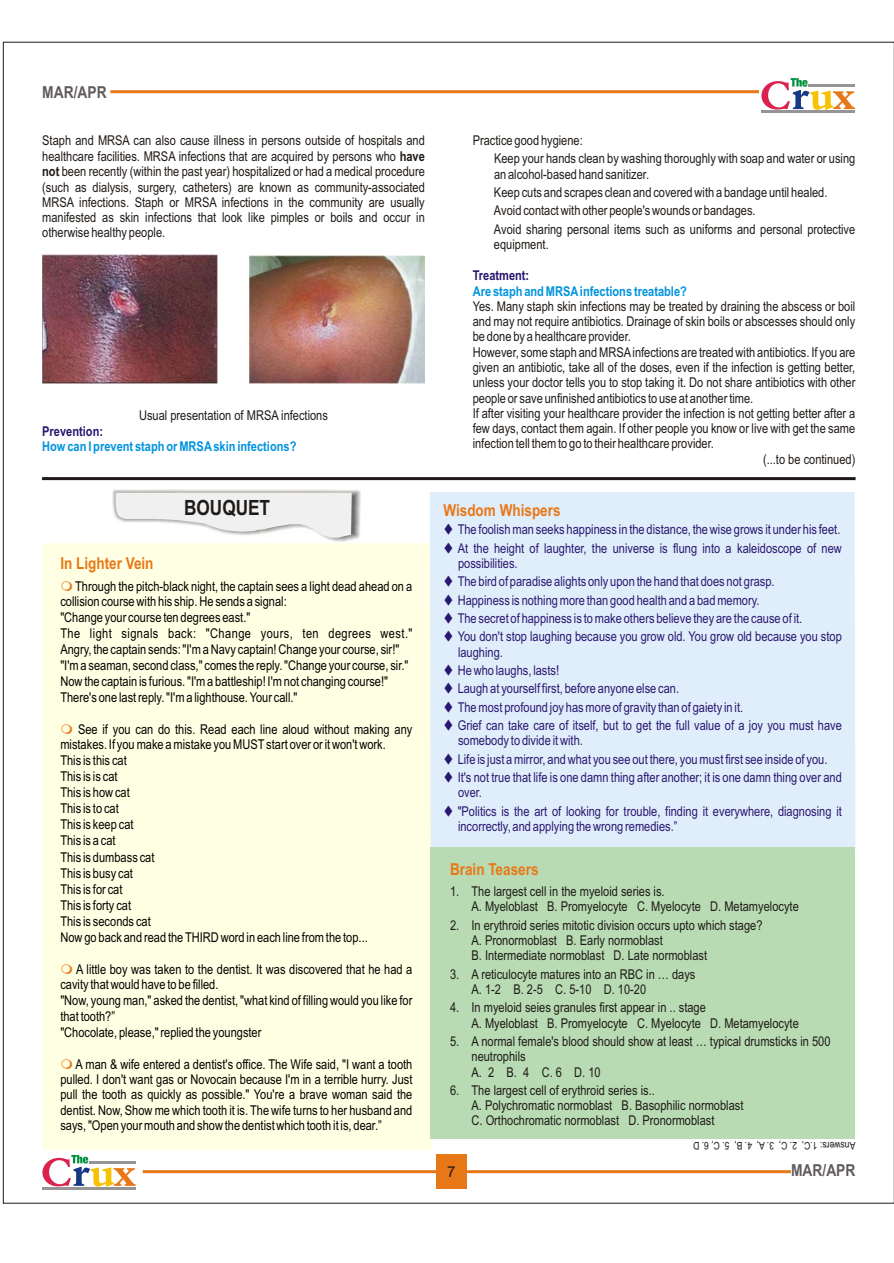
<style>
.page{position:relative;width:894px;height:1263px;background:#fff}
.page>*{position:absolute;margin:0;border:0;box-sizing:border-box;transform-origin:0 0}
.t1{font:700 21px "Arial Narrow";color:#1f1a17}
.t2{font:700 16.5px "Arial Narrow";color:#e87817}
.t3{font:700 16.5px "Arial Narrow";color:#615c5c}
.t4{font:15px "Arial";color:#1f1a17}
.t5{font:13.5px/15.3px "Arial Narrow";color:#1f1a17}
.t6{font:13.5px/16px "Arial Narrow";color:#000}
.t7{font:13.5px/15.3px "Arial Narrow";color:#291770}
.t8{font:700 13.5px "Arial Narrow";color:#0094de}
.t9{font:700 13.5px "Arial Narrow";color:#291770}
.t10{font:10.5px "Arial Narrow";color:#1f1a17}
.s1{font-weight:700}
</style>
<div class="page">
<div style="left:436px;top:1155px;width:30px;height:34px;background:#e87817"></div>
<hr style="left:143px;top:1170px;width:294px;height:3px;background:#e87817">
<hr style="left:459px;top:1170px;width:332px;height:3px;background:#e87817">
<hr style="left:42px;top:1188px;width:94px;height:2px;background:#969494">
<svg style="left:42px;top:1155px;width:94px;height:32px"></svg>
<hr style="left:89px;top:1161px;width:47px;height:2px;background:#969494">
<hr style="left:110px;top:90px;width:649px;height:3px;background:#e87817">
<hr style="left:761px;top:111px;width:94px;height:2px;background:#969494">
<svg style="left:761px;top:78px;width:94px;height:32px"></svg>
<hr style="left:809px;top:84px;width:46px;height:3px;background:#969494">
<img style="left:112px;top:489px;width:249px;height:52px">
<svg style="left:116px;top:493px;width:236px;height:45px"></svg>
<div style="left:42px;top:543px;width:389px;height:607px;background:#ffffe3"></div>
<div style="left:430px;top:492px;width:425px;height:357px;background:#e0edfa"></div>
<div style="left:431px;top:848px;width:424px;height:291px;background:#b8dbb3"></div>
<hr style="left:42px;top:477px;width:814px;height:3px;background:#1f1a17">
<img style="left:42px;top:255px;width:176px;height:128px">
<img style="left:250px;top:255px;width:175px;height:129px">
<p class="t3" style="left:42px;top:86px;width:66px">MAR/APR</p>
<p class="t5" style="left:42px;top:134px;width:384px;text-align:justify">Staph and MRSA can also cause illness in persons outside of hospitals and healthcare facilities. MRSA infections that are acquired by persons who <span class="s1">have not</span> been recently (within the past year) hospitalized or had a medical procedure (such as dialysis, surgery, catheters) are known as community-associated MRSA infections. Staph or MRSA infections in the community are usually manifested as skin infections that look like pimples or boils and occur in otherwise healthy people.</p>
<p class="t5" style="left:139px;top:409px;width:190px">Usual presentation of MRSA infections</p>
<p class="t9" style="left:42px;top:426px;width:62px">Prevention:</p>
<p class="t8" style="left:42px;top:441px;width:256px">How can I prevent staph or MRSA skin infections?</p>
<p class="t2" style="left:60px;top:557px;width:95px">In Lighter Vein</p>
<h1 class="t1" style="left:184px;top:500px;width:88px">BOUQUET</h1>
<p class="t6" style="left:60px;top:580px;width:354px;text-indent:15px">Through the pitch-black night, the captain sees a light dead ahead on a collision course with his ship. He sends a signal:<br>"Change your course ten degrees east."<br>The light signals back: "Change yours, ten degrees west." Angry, the captain sends: "I'm a Navy captain! Change your course, sir!" "I'm a seaman, second class," comes the reply. "Change your course, sir." Now the captain is furious. "I'm a battleship! I'm not changing course!" There's one last reply. "I'm a lighthouse. Your call."</p>
<p class="t6" style="left:60px;top:722px;width:354px;text-indent:18px">See if you can do this. Read each line aloud without making any mistakes. If you make a mistake you MUST start over or it won't work.<br>This is this cat<br>This is is cat<br>This is how cat<br>This is to cat<br>This is keep cat<br>This is a cat<br>This is dumbass cat<br>This is busy cat<br>This is for cat<br>This is forty cat<br>This is seconds cat<br>Now go back and read the THIRD word in each line from the top...</p>
<p class="t6" style="left:60px;top:963px;width:354px;line-height:15.6px;text-indent:16px">A little boy was taken to the dentist. It was discovered that he had a cavity that would have to be filled.<br>"Now, young man," asked the dentist, "what kind of filling would you like for that tooth?”<br>"Chocolate, please," replied the youngster</p>
<p class="t6" style="left:60px;top:1058px;width:354px;line-height:15.3px;text-align:justify;text-indent:15px">A man &amp; wife entered a dentist's office. The Wife said, "I want a tooth pulled. I don't want gas or Novocain because I'm in a terrible hurry. Just pull the tooth as quickly as possible." You're a brave woman said the dentist. Now, Show me which tooth it is. The wife turns to her husband and says, "Open your mouth and show the dentist which tooth it is, dear.”</p>
<p class="t5" style="left:494px;top:133px;width:363px;line-height:17.9px;text-indent:-21px">Practice good hygiene:<br>Keep your hands clean by washing thoroughly with soap and water or using</p>
<p class="t5" style="left:494px;top:166px;width:363px;line-height:18.1px">an alcohol-based hand sanitizer.<br>Keep cuts and scrapes clean and covered with a bandage until healed.<br>Avoid contact with other people's wounds or bandages.<br>Avoid sharing personal items such as uniforms and personal protective</p>
<p class="t5" style="left:494px;top:238px;width:56px">equipment.</p>
<p class="t9" style="left:473px;top:271px;width:58px">Treatment:</p>
<p class="t8" style="left:473px;top:286px;width:216px">Are staph and MRSA infections treatable?</p>
<p class="t5" style="left:473px;top:300px;width:384px">Yes. Many staph skin infections may be treated by draining the abscess or boil</p>
<p class="t5" style="left:473px;top:315px;width:384px">and may not require antibiotics. Drainage of skin boils or abscesses should only</p>
<p class="t5" style="left:473px;top:330px;width:160px">be done by a healthcare provider.</p>
<p class="t5" style="left:473px;top:346px;width:384px">However, some staph and MRSA infections are treated with antibiotics. If you are</p>
<p class="t5" style="left:473px;top:361px;width:384px">given an antibiotic, take all of the doses, even if the infection is getting better,</p>
<p class="t5" style="left:473px;top:376px;width:384px">unless your doctor tells you to stop taking it. Do not share antibiotics with other</p>
<p class="t5" style="left:473px;top:391px;width:282px">people or save unfinished antibiotics to use at another time.</p>
<p class="t5" style="left:473px;top:407px;width:384px">If after visiting your healthcare provider the infection is not getting better after a</p>
<p class="t5" style="left:473px;top:422px;width:384px">few days, contact them again. If other people you know or live with get the same</p>
<p class="t5" style="left:473px;top:437px;width:243px">infection tell them to go to their healthcare provider.</p>
<p class="t5" style="left:763px;top:453px;width:94px">(...to be continued)</p>
<p class="t2" style="left:443px;top:504px;width:119px">Wisdom Whispers</p>
<p class="t7" style="left:443px;top:523px;width:399px">▼ The foolish man seeks happiness in the distance, the wise grows it under his feet.</p>
<p class="t7" style="left:458px;top:541px;width:385px;text-indent:-15px">▼ At the height of laughter, the universe is flung into a kaleidoscope of new possibilities.</p>
<p class="t7" style="left:443px;top:575px;width:333px">▼ The bird of paradise alights only upon the hand that does not grasp.</p>
<p class="t7" style="left:443px;top:593px;width:318px">▼ Happiness is nothing more than good health and a bad memory.</p>
<p class="t7" style="left:443px;top:612px;width:360px">▼ The secret of happiness is to make others believe they are the cause of it.</p>
<p class="t7" style="left:458px;top:630px;width:385px;text-indent:-15px">▼ You don't stop laughing because you grow old. You grow old because you stop laughing.</p>
<p class="t7" style="left:443px;top:664px;width:117px">▼ He who laughs, lasts!</p>
<p class="t7" style="left:443px;top:682px;width:237px">▼ Laugh at yourself first, before anyone else can.</p>
<p class="t7" style="left:443px;top:701px;width:301px">▼ The most profound joy has more of gravity than of gaiety in it.</p>
<p class="t7" style="left:458px;top:719px;width:385px;text-indent:-15px">▼ Grief can take care of itself, but to get the full value of a joy you must have somebody to divide it with.</p>
<p class="t7" style="left:443px;top:753px;width:386px">▼ Life is just a mirror, and what you see out there, you must first see inside of you.</p>
<p class="t7" style="left:458px;top:771px;width:385px;text-indent:-15px">▼ It's not true that life is one damn thing after another; it is one damn thing over and over.</p>
<p class="t7" style="left:458px;top:805px;width:385px;text-indent:-15px">▼ "Politics is the art of looking for trouble, finding it everywhere, diagnosing it incorrectly, and applying the wrong remedies.”</p>
<p class="t2" style="left:450px;top:864px;width:90px">Brain Teasers</p>
<p class="t5" style="left:472px;top:885px;width:329px;text-indent:-21px">1. The largest cell in the myeloid series is.<br>A. Myeloblast B. Promyelocyte C. Myelocyte D. Metamyelocyte</p>
<p class="t5" style="left:472px;top:919px;width:293px;text-indent:-21px">2. In erythroid series mitotic division occurs upto which stage?<br>A. Pronormoblast B. Early normoblast<br>B. Intermediate normoblast D. Late normoblast</p>
<p class="t5" style="left:472px;top:968px;width:225px;text-indent:-21px">3. A reticulocyte matures into an RBC in … days<br>A. 1-2 B. 2-5 C. 5-10 D. 10-20</p>
<p class="t5" style="left:472px;top:1001px;width:329px;text-indent:-21px">4. In myeloid seies granules first appear in .. stage<br>A. Myeloblast B. Promyelocyte C. Myelocyte D. Metamyelocyte</p>
<p class="t5" style="left:472px;top:1035px;width:360px;text-indent:-21px">5. A normal female's blood should show at least … typical drumsticks in 500 neutrophils<br>A. 2 B. 4 C. 6 D. 10</p>
<p class="t5" style="left:472px;top:1084px;width:273px;text-indent:-21px">6. The largest cell of erythroid series is..<br>A. Polychromatic normoblast B. Basophilic normoblast<br>C. Orthochromatic normoblast D. Pronormoblast</p>
<p class="t4" style="left:447px;top:1166px;width:10px">7</p>
<p class="t10" style="left:730px;top:1150px;width:38px;rotate:-180deg">D. 6,C. 5</p>
<p class="t10" style="left:752px;top:1150px;width:19px;rotate:-180deg">,B.4</p>
<p class="t10" style="left:774px;top:1150px;width:19px;rotate:-180deg">,A.3</p>
<p class="t10" style="left:797px;top:1150px;width:20px;rotate:-180deg">,C. 2</p>
<p class="t10" style="left:855px;top:1150px;width:55px;rotate:-180deg">,C. 1: srewsnA</p>
<p class="t3" style="left:791px;top:1165px;width:66px">MAR/APR</p>
</div>
